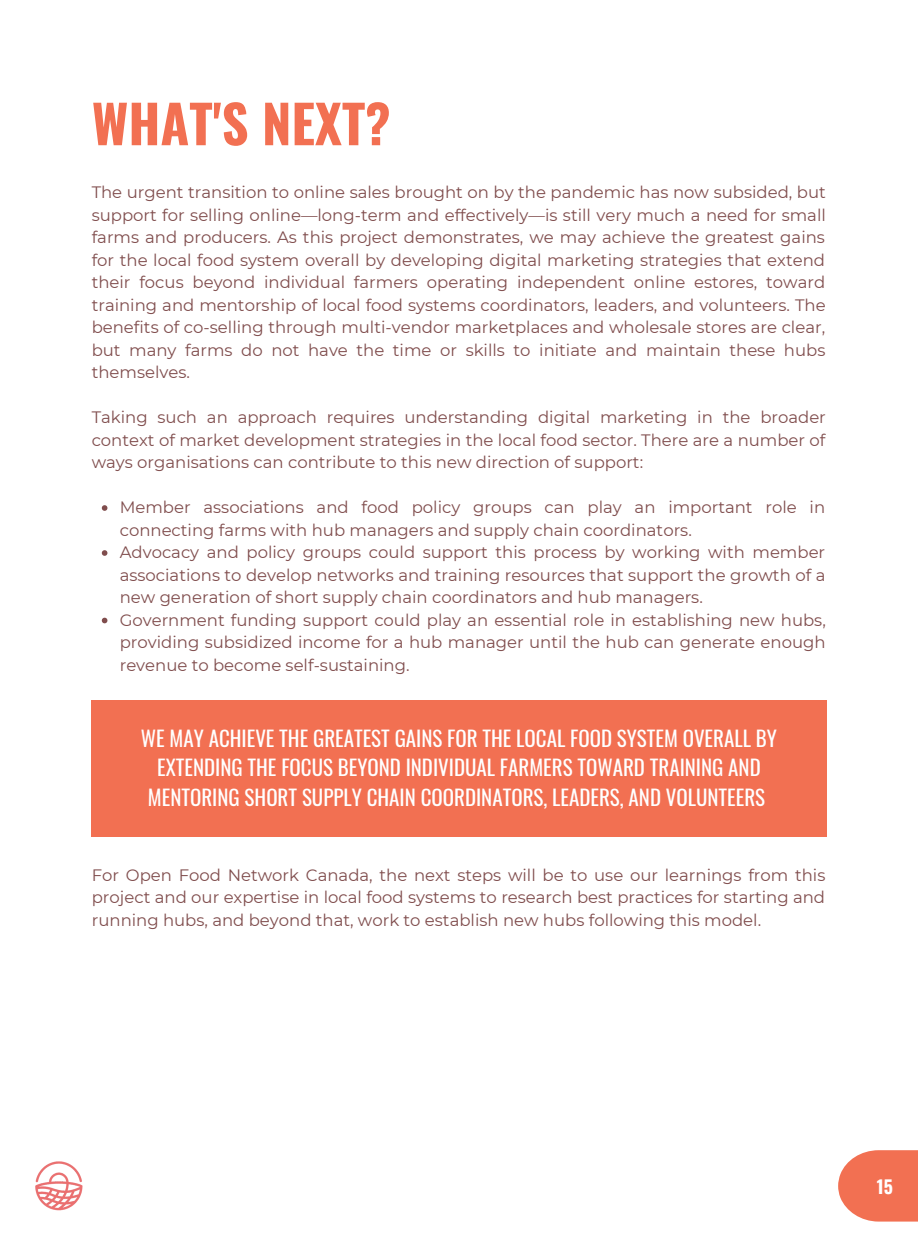
<style>
.page{position:relative;width:918px;height:1242px;background:#fff}
.page>*{position:absolute;margin:0;border:0;box-sizing:border-box;transform-origin:0 0}
.t1{font:700 52.5px "Oswald";color:#f27052}
.t2{font:21px/29.2px "Oswald";color:#fff;text-align:center}
.t3{font:700 18px "Oswald";color:#fff}
.t4{font:16.5px/22.5px "Montserrat";color:#804d4d;text-align:justify}
</style>
<div class="page">
<svg style="left:838px;top:1150px;width:80px;height:71px;background:#f37f65"></svg>
<div style="left:91px;top:701px;width:735px;height:135px;background:#f27052"></div>
<img style="left:35px;top:1161px;width:48px;height:50px">
<svg style="left:102px;top:505px;width:5px;height:6px"></svg>
<svg style="left:102px;top:550px;width:5px;height:6px"></svg>
<svg style="left:102px;top:618px;width:5px;height:5px"></svg>
<h1 class="t1" style="left:92px;top:83px;width:300px">WHAT'S NEXT?</h1>
<p class="t4" style="left:92px;top:181px;width:736px">The urgent transition to online sales brought on by the pandemic has now subsided, but support for selling online—long-term and effectively—is still very much a need for small farms and producers. As this project demonstrates, we may achieve the greatest gains for the local food system overall by developing digital marketing strategies that extend their focus beyond individual farmers operating independent online estores, toward training and mentorship of local food systems coordinators, leaders, and volunteers. The benefits of co-selling through multi-vendor marketplaces and wholesale stores are clear, but many farms do not have the time or skills to initiate and maintain these hubs themselves.</p>
<p class="t4" style="left:92px;top:406px;width:736px">Taking such an approach requires understanding digital marketing in the broader context of market development strategies in the local food sector. There are a number of ways organisations can contribute to this new direction of support:</p>
<p class="t4" style="left:120px;top:496px;width:708px;text-align:left">Member associations and food policy groups can play an important role in connecting farms with hub managers and supply chain coordinators.<br>Advocacy and policy groups could support this process by working with member associations to develop networks and training resources that support the growth of a new generation of short supply chain coordinators and hub managers.<br>Government funding support could play an essential role in establishing new hubs, providing subsidized income for a hub manager until the hub can generate enough revenue to become self-sustaining.</p>
<p class="t2" style="left:141px;top:723px;width:637px">WE MAY ACHIEVE THE GREATEST GAINS FOR THE LOCAL FOOD SYSTEM OVERALL BY<br>EXTENDING THE FOCUS BEYOND INDIVIDUAL FARMERS TOWARD TRAINING AND<br>MENTORING SHORT SUPPLY CHAIN COORDINATORS, LEADERS, AND VOLUNTEERS</p>
<p class="t4" style="left:92px;top:864px;width:735px">For Open Food Network Canada, the next steps will be to use our learnings from this project and our expertise in local food systems to research best practices for starting and running hubs, and beyond that, work to establish new hubs following this model.</p>
<p class="t3" style="left:877px;top:1172px;width:18px">15</p>
</div>
